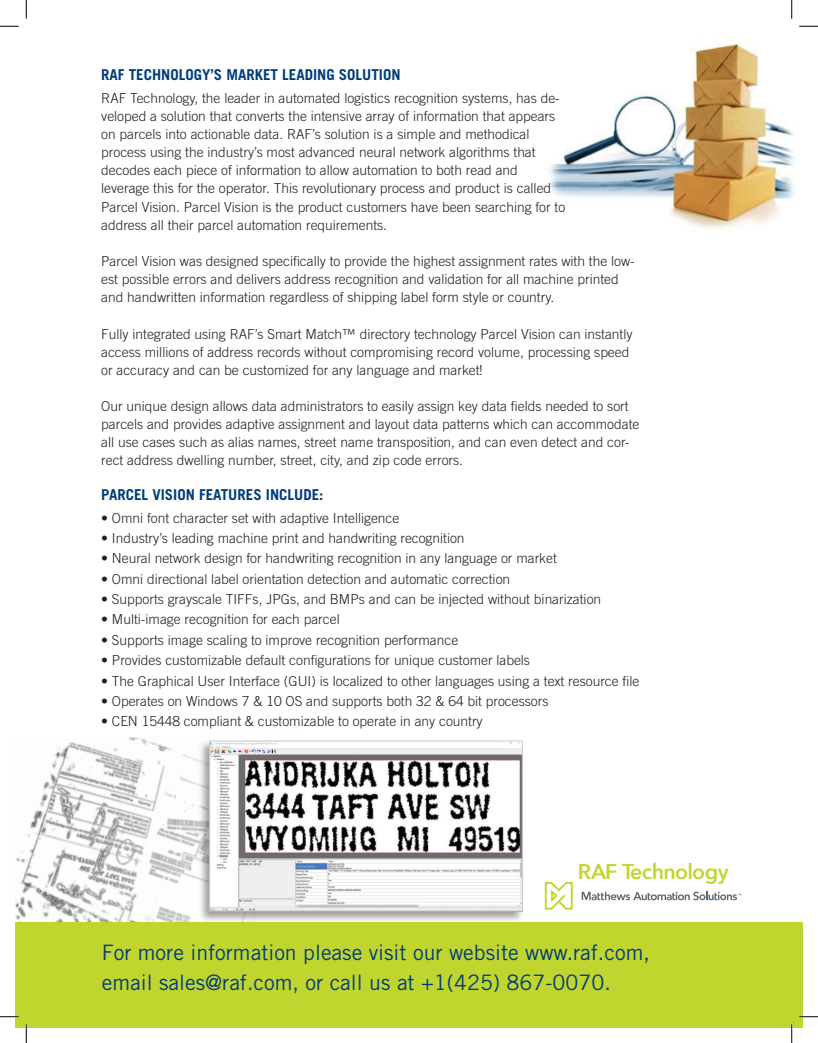
<style>
.page{position:relative;width:818px;height:1043px;background:#fff}
.page>*{position:absolute;margin:0;border:0;box-sizing:border-box;transform-origin:0 0}
.t1{font:21.25px/30px "Trade Gothic";color:#003d78}
.t2{font:600 21.25px "Avenir Next";letter-spacing:-.02em;color:#c1d52f}
.t3{font:700 15px "Trade Gothic";color:#003d78}
.t4{font:300 13.75px/18.1px "Trade Gothic";color:#231f20}
</style>
<div class="page">
<img style="left:15px;top:737px;width:183px;height:185px">
<img style="left:550px;top:43px;width:245px;height:186px">
<div style="left:15px;top:922px;width:787px;height:106px;background:#c1d52f"></div>
<div style="left:198px;top:739px;width:326px;height:184px;background:#231f20;opacity:.43"></div>
<img style="left:211px;top:742px;width:309px;height:167px">
<div style="left:209px;top:740px;width:313px;height:171px;border:1px solid #c9cacc"></div>
<svg style="left:545px;top:882px;width:27px;height:27px"></svg>
<svg style="left:581px;top:891px;width:160px;height:9px"></svg>
<svg style="left:0;top:25px;width:19px;height:2px"></svg>
<svg style="left:799px;top:25px;width:19px;height:2px"></svg>
<svg style="left:0;top:1016px;width:19px;height:1px"></svg>
<svg style="left:799px;top:1015px;width:19px;height:2px"></svg>
<svg style="left:25px;top:0;width:2px;height:19px"></svg>
<svg style="left:25px;top:1024px;width:2px;height:18px"></svg>
<svg style="left:791px;top:0;width:1px;height:19px"></svg>
<svg style="left:791px;top:1024px;width:1px;height:18px"></svg>
<p class="t3" style="left:101px;top:66px;width:301px">RAF TECHNOLOGY’S MARKET LEADING SOLUTION</p>
<p class="t4" style="left:101px;top:89px;width:465px">RAF Technology, the leader in automated logistics recognition systems, has de&shy;veloped a solution that converts the intensive array of information that appears on parcels into actionable data. RAF’s solution is a simple and methodical process using the industry’s most advanced neural network algorithms that decodes each piece of information to allow automation to both read and leverage this for the operator. This revolutionary process and product is called Parcel Vision. Parcel Vision is the product customers have been searching for to address all their parcel automation requirements.</p>
<p class="t4" style="left:101px;top:252px;width:535px">Parcel Vision was designed specifically to provide the highest assignment rates with the low&shy;est possible errors and delivers address recognition and validation for all machine printed and handwritten information regardless of shipping label form style or country.</p>
<p class="t4" style="left:101px;top:324px;width:533px">Fully integrated using RAF’s Smart Match™ directory technology Parcel Vision can instantly access millions of address records without compromising record volume, processing speed or accuracy and can be customized for any language and market!</p>
<p class="t4" style="left:101px;top:397px;width:539px">Our unique design allows data administrators to easily assign key data fields needed to sort parcels and provides adaptive assignment and layout data patterns which can accommodate all use cases such as alias names, street name transposition, and can even detect and cor&shy;rect address dwelling number, street, city, and zip code errors.</p>
<p class="t3" style="left:101px;top:485px;width:224px">PARCEL VISION FEATURES INCLUDE:</p>
<p class="t4" style="left:101px;top:508px;width:299px">• Omni font character set with adaptive Intelligence</p>
<p class="t4" style="left:101px;top:529px;width:365px">• Industry’s leading machine print and handwriting recognition</p>
<p class="t4" style="left:101px;top:549px;width:457px">• Neural network design for handwriting recognition in any language or market</p>
<p class="t4" style="left:101px;top:569px;width:410px">• Omni directional label orientation detection and automatic correction</p>
<p class="t4" style="left:101px;top:590px;width:501px">• Supports grayscale TIFFs, JPGs, and BMPs and can be injected without binarization</p>
<p class="t4" style="left:101px;top:610px;width:240px">• Multi-image recognition for each parcel</p>
<p class="t4" style="left:101px;top:630px;width:358px">• Supports image scaling to improve recognition performance</p>
<p class="t4" style="left:101px;top:651px;width:430px">• Provides customizable default configurations for unique customer labels</p>
<p class="t4" style="left:101px;top:671px;width:539px">• The Graphical User Interface (GUI) is localized to other languages using a text resource file</p>
<p class="t4" style="left:101px;top:692px;width:449px">• Operates on Windows 7 &amp; 10 OS and supports both 32 &amp; 64 bit processors</p>
<p class="t4" style="left:101px;top:712px;width:383px">• CEN 15448 compliant &amp; customizable to operate in any country</p>
<h1 class="t2" style="left:577px;top:853px;width:152px">RAF Technology</h1>
<h1 class="t1" style="left:102px;top:937px;width:549px">For more information please visit our website www.raf.com, email sales@raf.com, or call us at +1(425) 867-0070.</h1>
</div>
